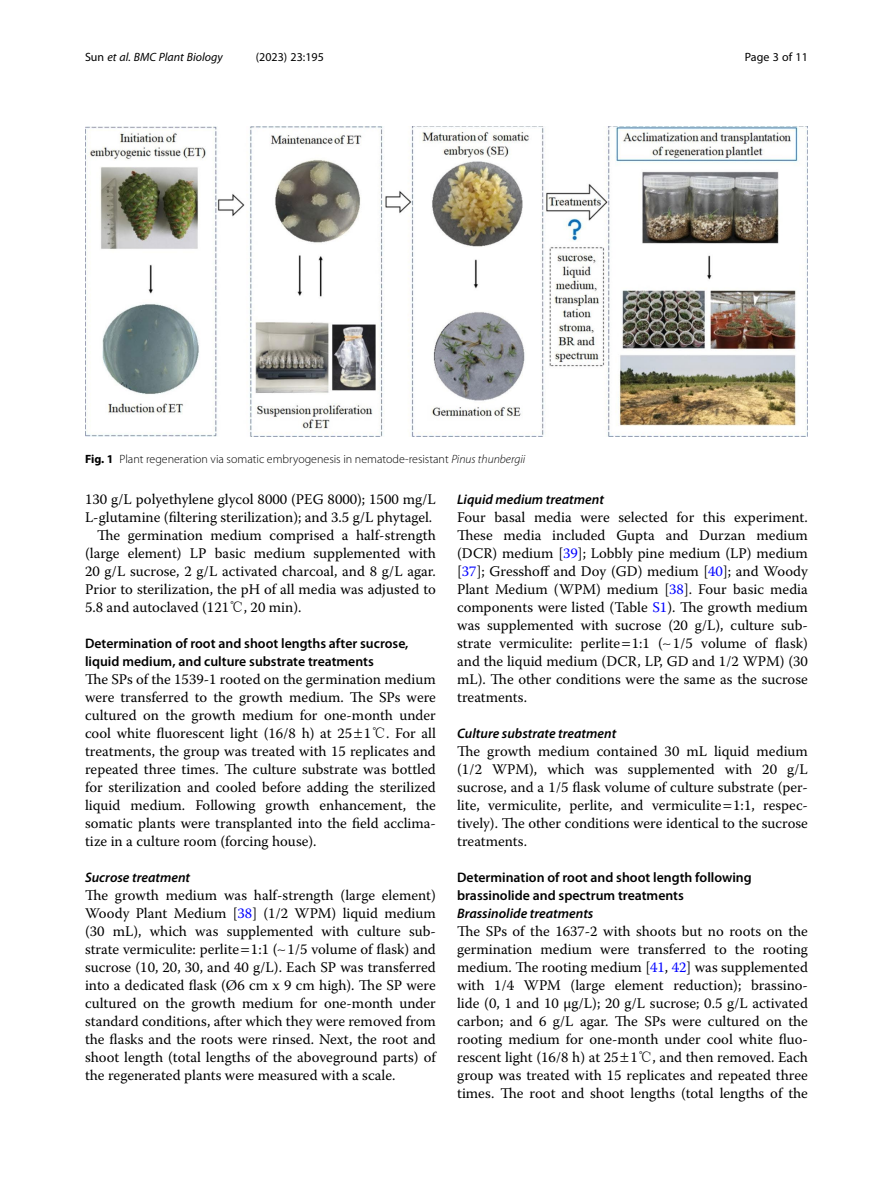
<style>
.page{position:relative;width:893px;height:1191px;background:#fff}
.page>*{position:absolute;margin:0;border:0;box-sizing:border-box;transform-origin:0 0}
.Body_Text{font:14.7px/18px "Warnock Pro";color:#000;text-align:justify}
.Body_Text_Indent{font:14.7px/18px "Warnock Pro";color:#000}
.Head_2{font:600 13.8px/18px "Myriad Pro";color:#000}
.Head_3{font:italic 600 13.8px "Myriad Pro";color:#000}
.Head_3_after_2{font:italic 600 13.8px "Myriad Pro";color:#000}
.Figure_Caption{font:300 12px "Myriad Pro";color:#000}
.t1{font:italic 12px "Myriad Pro";color:#000}
.t2{font:12px "Myriad Pro";color:#000}
.s1{font-style:normal}
.s2{font-weight:700}
.s3{font-style:italic}
.s4{font-family:"Sim Sun"}
.s5{color:#00f}
</style>
<div class="page">
<img style="left:85px;top:126px;width:723px;height:310px">
<p class="t1" style="left:85px;top:50px;width:139px"><span class="s1">Sun</span> et al. BMC Plant Biology</p>
<p class="t2" style="left:256px;top:50px;width:70px">(2023) 23:195</p>
<p class="t2" style="left:745px;top:50px;width:65px">Page 3 of 11</p>
<p class="Figure_Caption" style="left:85px;top:453px;width:442px"><span class="s2">Fig. 1</span> Plant regeneration via somatic embryogenesis in nematode-resistant <span class="s3">Pinus thunbergii</span></p>
<p class="Body_Text_Indent" style="left:85px;top:490px;width:352px">130 g/L polyethylene glycol 8000 (PEG 8000); 1500 mg/L<br>L-glutamine (filtering sterilization); and 3.5 g/L phytagel.</p>
<p class="Body_Text_Indent" style="left:85px;top:526px;width:352px;text-align:justify;text-indent:12px">The germination medium comprised a half-strength (large element) LP basic medium supplemented with 20 g/L sucrose, 2 g/L activated charcoal, and 8 g/L agar.<br>Prior to sterilization, the pH of all media was adjusted to 5.8 and autoclaved (121<span class="s4">℃</span>, 20 min).</p>
<p class="Head_2" style="left:85px;top:634px;width:325px">Determination of root and shoot lengths after sucrose, liquid medium, and culture substrate treatments</p>
<p class="Body_Text" style="left:85px;top:670px;width:352px">The SPs of the 1539-1 rooted on the germination medium were transferred to the growth medium. The SPs were cultured on the growth medium for one-month under cool white fluorescent light (16/8 h) at 25 1<span class="s4">℃</span>. For all treatments, the group was treated with 15 replicates and repeated three times. The culture substrate was bottled for sterilization and cooled before adding the sterilized liquid medium. Following growth enhancement, the somatic plants were transplanted into the field acclima&shy;tize in a culture room (forcing house).</p>
<p class="Head_3" style="left:85px;top:869px;width:107px">Sucrose treatment</p>
<p class="Body_Text" style="left:85px;top:886px;width:352px">The growth medium was half-strength (large element)<br>Woody Plant Medium [<span class="s5">38</span>] (1/2 WPM) liquid medium (30 mL), which was supplemented with culture sub&shy;strate vermiculite: perlite 1:1 ( 1/5 volume of flask) and sucrose (10, 20, 30, and 40 g/L). Each SP was transferred into a dedicated flask (Ø6 cm x 9 cm high). The SP were cultured on the growth medium for one-month under standard conditions, after which they were removed from the flasks and the roots were rinsed. Next, the root and shoot length (total lengths of the aboveground parts) of the regenerated plants were measured with a scale.</p>
<p class="Head_3" style="left:457px;top:491px;width:148px">Liquid medium treatment</p>
<p class="Body_Text" style="left:457px;top:508px;width:352px">Four basal media were selected for this experiment.<br>These media included Gupta and Durzan medium (DCR) medium [<span class="s5">39</span>]; Lobbly pine medium (LP) medium [<span class="s5">37</span>]; Gresshoff and Doy (GD) medium [<span class="s5">40</span>]; and Woody Plant Medium (WPM) medium [<span class="s5">38</span>]. Four basic media components were listed (Table <span class="s5">S1</span>). The growth medium was supplemented with sucrose (20 g/L), culture sub&shy;strate vermiculite: perlite 1:1 ( 1/5 volume of flask) and the liquid medium (DCR, LP, GD and 1/2 WPM) (30 mL). The other conditions were the same as the sucrose treatments.</p>
<p class="Head_3" style="left:457px;top:725px;width:161px">Culture substrate treatment</p>
<p class="Body_Text" style="left:457px;top:742px;width:352px">The growth medium contained 30 mL liquid medium (1/2 WPM), which was supplemented with 20 g/L sucrose, and a 1/5 flask volume of culture substrate (per&shy;lite, vermiculite, perlite, and vermiculite 1:1, respec&shy;tively). The other conditions were identical to the sucrose treatments.</p>
<p class="Head_2" style="left:457px;top:868px;width:296px">Determination of root and shoot length following brassinolide and spectrum treatments</p>
<p class="Head_3_after_2" style="left:457px;top:905px;width:138px">Brassinolide treatments</p>
<p class="Body_Text" style="left:457px;top:922px;width:352px">The SPs of the 1637-2 with shoots but no roots on the germination medium were transferred to the rooting medium. The rooting medium [<span class="s5">41</span>, <span class="s5">42</span>] was supplemented with 1/4 WPM (large element reduction); brassino&shy;lide (0, 1 and 10 µg/L); 20 g/L sucrose; 0.5 g/L activated carbon; and 6 g/L agar. The SPs were cultured on the rooting medium for one-month under cool white fluo&shy;rescent light (16/8 h) at 25 1<span class="s4">℃</span>, and then removed. Each group was treated with 15 replicates and repeated three times. The root and shoot lengths (total lengths of the</p>
</div>
